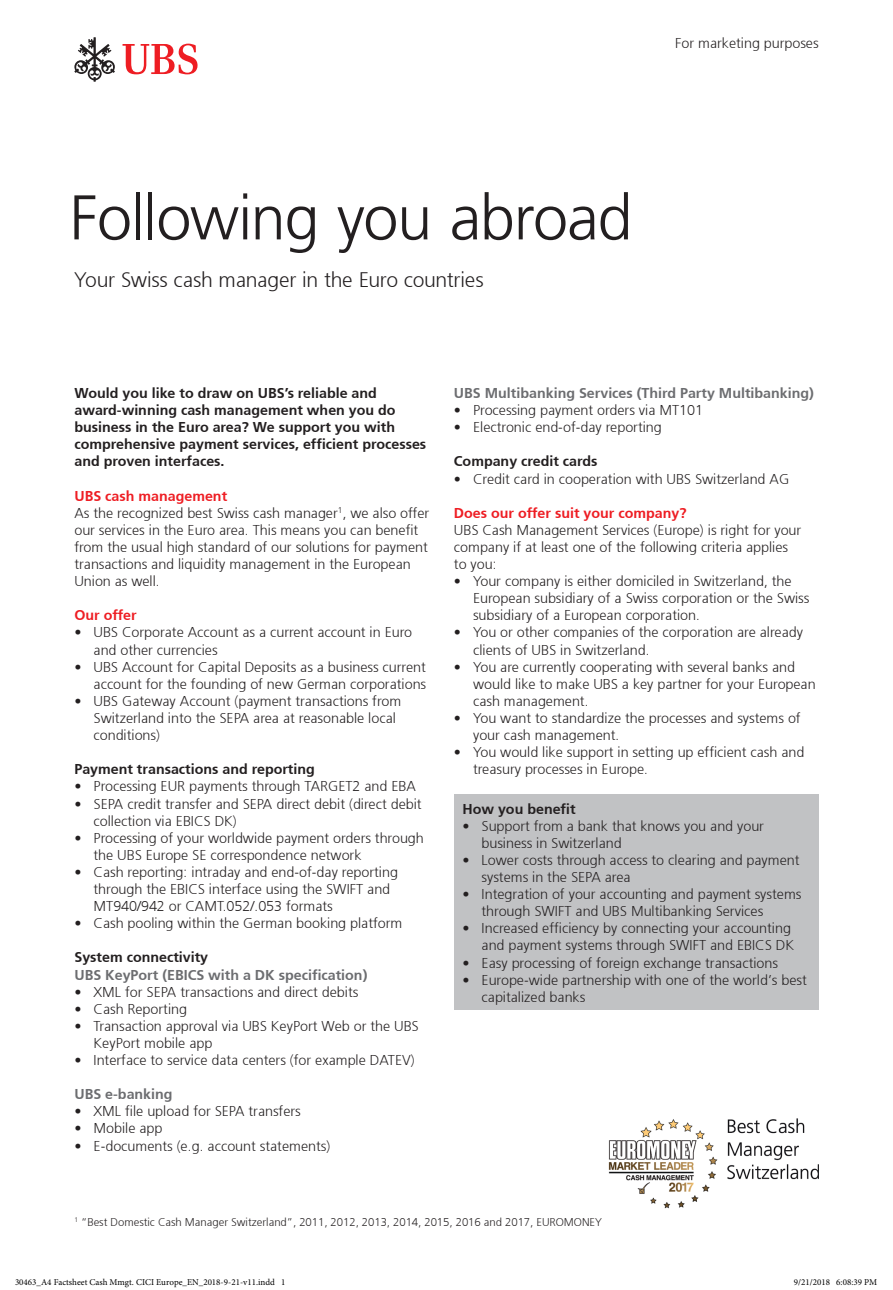
<style>
.page{position:relative;width:893px;height:1290px;background:#fff}
.page>*{position:absolute;margin:0;border:0;box-sizing:border-box;transform-origin:0 0}
.t1{font:300 63px "Frutiger 45";letter-spacing:-.02em;color:#231f20}
.Infoline{font:300 21px "Frutiger 45";letter-spacing:-.01em;color:#231f20}
.Copyright{font:300 14.25px/17.1px "Frutiger 45";color:#231f20}
.Copyright-2{font:300 14.25px/17.1px "Frutiger 45";color:#231f20}
.Copyright-3{font:300 14.25px "Frutiger 45";color:#6c6d70}
.Copyright-4{font:300 14.25px "Frutiger 45";color:#ee1d23}
.Copyright-5{font:300 11.25px "Frutiger 45";color:#231f20}
.t2{font:9px "Minion Pro";color:#000}
</style>
<div class="page">
<svg style="left:74px;top:37px;width:41px;height:45px"></svg>
<svg style="left:123px;top:44px;width:75px;height:30px"></svg>
<div style="left:454px;top:794px;width:365px;height:216px;background:#c1c2c4"></div>
<img style="left:609px;top:1118px;width:210px;height:91px">
<p class="Copyright" style="left:675px;top:35px;width:145px">For marketing purposes</p>
<p class="t1" style="left:70px;top:181px;width:564px">Following you abroad</p>
<p class="Infoline" style="left:74px;top:268px;width:411px">Your Swiss cash manager in the Euro countries</p>
<p class="Copyright-2" style="left:74px;top:384px;width:353px">Would you like to draw on UBS’s reliable and award-winning cash management when you do business in the Euro area? We support you with comprehensive payment services, efficient processes and proven interfaces.</p>
<p class="Copyright-4" style="left:74px;top:487px;width:154px">UBS cash management</p>
<p class="Copyright" style="left:74px;top:504px;width:356px">As the recognized best Swiss cash manager<sup>1</sup>, we also offer our services in the Euro area. This means you can benefit from the usual high standard of our solutions for payment transactions and liquidity management in the European Union as well.</p>
<p class="Copyright-4" style="left:74px;top:607px;width:64px">Our offer</p>
<p class="Copyright" style="left:94px;top:624px;width:320px;text-indent:-19px">• UBS Corporate Account as a current account in Euro and other currencies</p>
<p class="Copyright" style="left:74px;top:658px;width:353px;text-align:right">• UBS Account for Capital Deposits as a business current account for the founding of new German corporations</p>
<p class="Copyright" style="left:94px;top:692px;width:309px;text-indent:-19px">• UBS Gateway Account (payment transactions from<br>Switzerland into the SEPA area at reasonable local conditions)</p>
<p class="Copyright-2" style="left:74px;top:760px;width:242px">Payment transactions and reporting</p>
<p class="Copyright" style="left:74px;top:778px;width:343px">• Processing EUR payments through TARGET2 and EBA</p>
<p class="Copyright" style="left:94px;top:795px;width:330px;text-indent:-19px">• SEPA credit transfer and SEPA direct debit (direct debit collection via EBICS DK)</p>
<p class="Copyright" style="left:94px;top:829px;width:332px;text-indent:-19px">• Processing of your worldwide payment orders through the UBS Europe SE correspondence network</p>
<p class="Copyright" style="left:94px;top:863px;width:306px;text-indent:-19px">• Cash reporting: intraday and end-of-day reporting through the EBICS interface using the SWIFT and<br>MT940/942 or CAMT.052/.053 formats</p>
<p class="Copyright" style="left:74px;top:915px;width:329px">• Cash pooling within the German booking platform</p>
<p class="Copyright-2" style="left:74px;top:949px;width:135px">System connectivity</p>
<p class="Copyright-3" style="left:74px;top:966px;width:294px">UBS KeyPort (EBICS with a DK specification)</p>
<p class="Copyright" style="left:74px;top:983px;width:285px">• XML for SEPA transactions and direct debits</p>
<p class="Copyright" style="left:74px;top:1000px;width:114px">• Cash Reporting</p>
<p class="Copyright" style="left:94px;top:1017px;width:327px;text-indent:-19px">• Transaction approval via UBS KeyPort Web or the UBS<br>KeyPort mobile app</p>
<p class="Copyright" style="left:74px;top:1051px;width:342px">• Interface to service data centers (for example DATEV)</p>
<p class="Copyright-3" style="left:74px;top:1086px;width:100px">UBS e-banking</p>
<p class="Copyright" style="left:74px;top:1103px;width:228px">• XML file upload for SEPA transfers</p>
<p class="Copyright" style="left:74px;top:1120px;width:90px">• Mobile app</p>
<p class="Copyright" style="left:74px;top:1137px;width:257px">• E-documents (e.g. account statements)</p>
<p class="Copyright-3" style="left:454px;top:384px;width:362px">UBS Multibanking Services (Third Party Multibanking)</p>
<p class="Copyright" style="left:454px;top:402px;width:251px">• Processing payment orders via MT101</p>
<p class="Copyright" style="left:454px;top:419px;width:209px">• Electronic end-of-day reporting</p>
<p class="Copyright-2" style="left:454px;top:453px;width:145px">Company credit cards</p>
<p class="Copyright" style="left:454px;top:470px;width:337px">• Credit card in cooperation with UBS Switzerland AG</p>
<p class="Copyright-4" style="left:454px;top:504px;width:234px">Does our offer suit your company?</p>
<p class="Copyright" style="left:454px;top:521px;width:349px">UBS Cash Management Services (Europe) is right for your company if at least one of the following criteria applies to you:</p>
<p class="Copyright" style="left:473px;top:573px;width:338px;text-indent:-19px">• Your company is either domiciled in Switzerland, the<br>European subsidiary of a Swiss corporation or the Swiss subsidiary of a European corporation.</p>
<p class="Copyright" style="left:473px;top:624px;width:331px;text-indent:-19px">• You or other companies of the corporation are already clients of UBS in Switzerland.</p>
<p class="Copyright" style="left:473px;top:658px;width:344px;text-indent:-19px">• You are currently cooperating with several banks and would like to make UBS a key partner for your European cash management.</p>
<p class="Copyright" style="left:473px;top:709px;width:329px;text-indent:-19px">• You want to standardize the processes and systems of your cash management.</p>
<p class="Copyright" style="left:473px;top:744px;width:333px;text-indent:-19px">• You would like support in setting up efficient cash and treasury processes in Europe.</p>
<p class="Copyright-2" style="left:462px;top:800px;width:115px">How you benefit</p>
<p class="Copyright" style="left:482px;top:817px;width:284px;text-indent:-19px">• Support from a bank that knows you and your business in Switzerland</p>
<p class="Copyright" style="left:482px;top:851px;width:320px;text-indent:-19px">• Lower costs through access to clearing and payment systems in the SEPA area</p>
<p class="Copyright" style="left:482px;top:885px;width:321px;text-indent:-19px">• Integration of your accounting and payment systems through SWIFT and UBS Multibanking Services</p>
<p class="Copyright" style="left:462px;top:920px;width:333px;text-align:right">• Increased efficiency by connecting your accounting and payment systems through SWIFT and EBICS DK</p>
<p class="Copyright" style="left:462px;top:954px;width:317px">• Easy processing of foreign exchange transactions</p>
<p class="Copyright" style="left:482px;top:971px;width:327px;text-indent:-19px">• Europe-wide partnership with one of the world’s best capitalized banks</p>
<p class="Copyright-5" style="left:74px;top:1215px;width:529px"><sup>1</sup> “Best Domestic Cash Manager Switzerland”, 2011, 2012, 2013, 2014, 2015, 2016 and 2017, EUROMONEY</p>
<p class="t2" style="left:15px;top:1276px;width:272px">30463_A4 Factsheet Cash Mmgt. CICI Europe_EN_2018-9-21-v11.indd 1</p>
<p class="t2" style="left:794px;top:1276px;width:85px">9/21/2018 6:08:39 PM</p>
</div>
